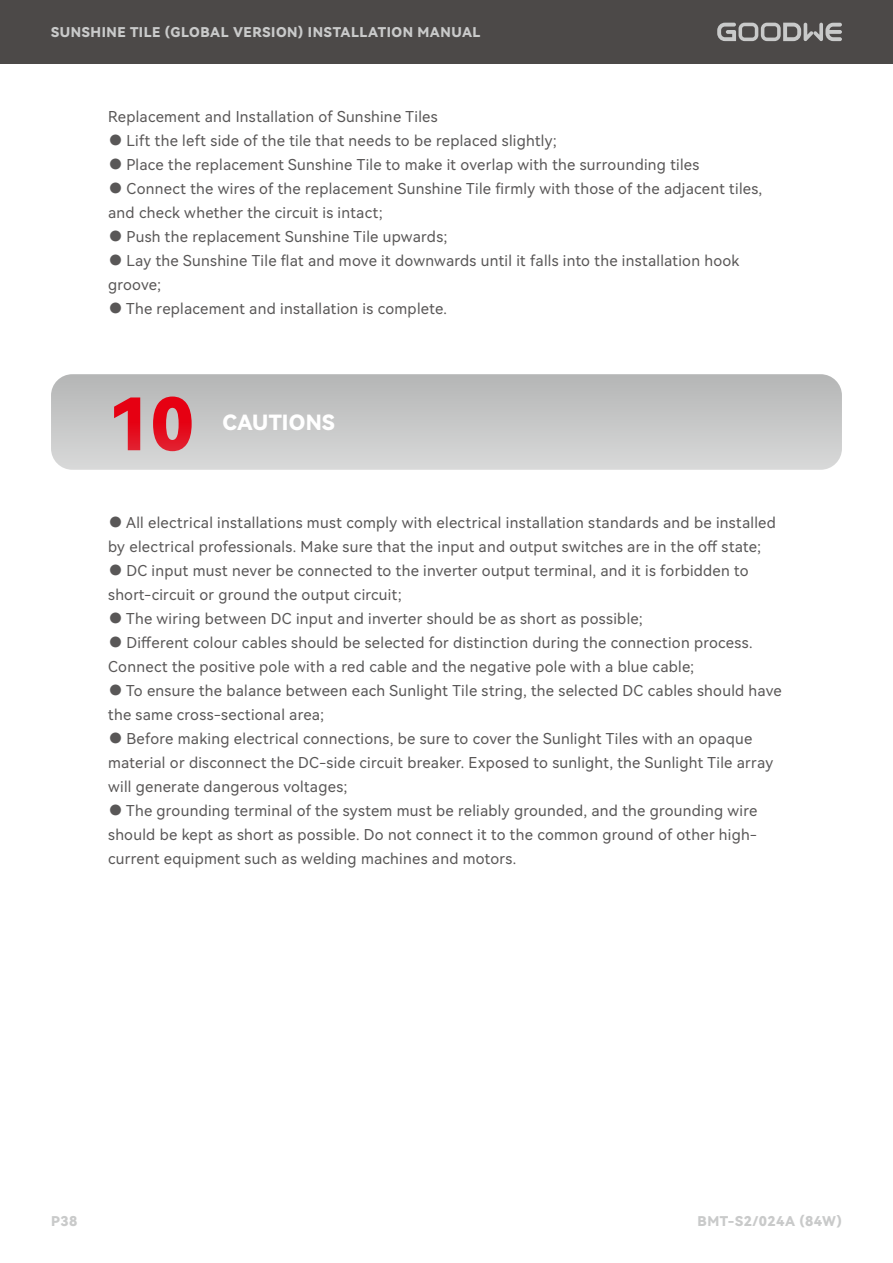
<style>
.page{position:relative;width:893px;height:1263px;background:#fff}
.page>*{position:absolute;margin:0;border:0;box-sizing:border-box;transform-origin:0 0}
.t1{font:72px "Harmony OS Sans SC Black";color:#e60012}
.标题_大{font:21px "Harmony OS Sans SC Black";letter-spacing:.01em;color:#fff}
.正文{font:15px/24px "Harmony OS Sans SC";letter-spacing:.02em;color:#595757}
.t2{font:13.5px "Harmony OS Sans SC Black";letter-spacing:.04em;color:#c9caca}
</style>
<div class="page">
<div style="left:0;top:0;width:893px;height:64px;background:#4c4948"></div>
<svg style="left:717px;top:23px;width:125px;height:18px"></svg>
<div style="left:51px;top:374px;width:791px;height:96px;background:linear-gradient(to bottom,#b4b5b5,#d8d9d9);border-radius:21px"></div>
<p class="t2" style="left:51px;top:23px;width:431px">SUNSHINE TILE（GLOBAL VERSION）INSTALLATION MANUAL</p>
<p class="正文" style="left:108px;top:104px;width:331px">Replacement and Installation of Sunshine Tiles</p>
<p class="正文" style="left:108px;top:128px;width:450px">● Lift the left side of the tile that needs to be replaced slightly;</p>
<p class="正文" style="left:108px;top:152px;width:593px">● Place the replacement Sunshine Tile to make it overlap with the surrounding tiles</p>
<p class="正文" style="left:108px;top:176px;width:656px">● Connect the wires of the replacement Sunshine Tile firmly with those of the adjacent tiles, and check whether the circuit is intact;</p>
<p class="正文" style="left:108px;top:224px;width:341px">● Push the replacement Sunshine Tile upwards;</p>
<p class="正文" style="left:108px;top:248px;width:633px">● Lay the Sunshine Tile flat and move it downwards until it falls into the installation hook groove;</p>
<p class="正文" style="left:108px;top:296px;width:340px">● The replacement and installation is complete.</p>
<h1 class="t1" style="left:108px;top:374px;width:88px">10</h1>
<p class="标题_大" style="left:222px;top:408px;width:114px">CAUTIONS</p>
<p class="正文" style="left:108px;top:510px;width:669px">● All electrical installations must comply with electrical installation standards and be installed by electrical professionals. Make sure that the input and output switches are in the off state;</p>
<p class="正文" style="left:108px;top:558px;width:642px">● DC input must never be connected to the inverter output terminal, and it is forbidden to short-circuit or ground the output circuit;</p>
<p class="正文" style="left:108px;top:606px;width:536px">● The wiring between DC input and inverter should be as short as possible;</p>
<p class="正文" style="left:108px;top:630px;width:646px">● Different colour cables should be selected for distinction during the connection process.<br>Connect the positive pole with a red cable and the negative pole with a blue cable;</p>
<p class="正文" style="left:108px;top:678px;width:675px">● To ensure the balance between each Sunlight Tile string, the selected DC cables should have the same cross-sectional area;</p>
<p class="正文" style="left:108px;top:726px;width:666px">● Before making electrical connections, be sure to cover the Sunlight Tiles with an opaque material or disconnect the DC-side circuit breaker. Exposed to sunlight, the Sunlight Tile array will generate dangerous voltages;</p>
<p class="正文" style="left:108px;top:798px;width:651px;text-align:justify">● The grounding terminal of the system must be reliably grounded, and the grounding wire should be kept as short as possible. Do not connect it to the common ground of other high&shy;current equipment such as welding machines and motors.</p>
<p class="t2" style="left:51px;top:1212px;width:28px">P38</p>
<p class="t2" style="left:697px;top:1212px;width:146px">BMT-S2/024A（84W)</p>
</div>
